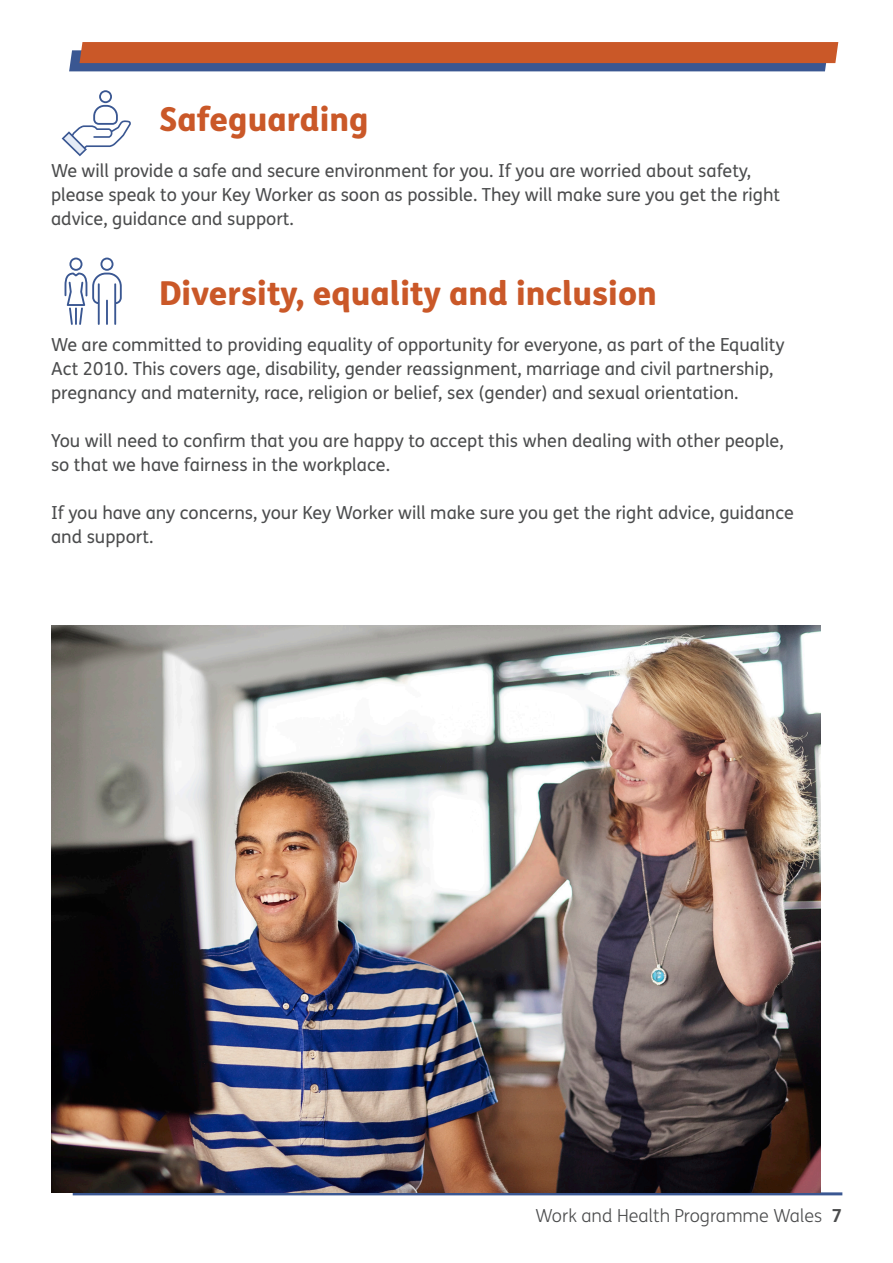
<style>
.page{position:relative;width:893px;height:1263px;background:#fff}
.page>*{position:absolute;margin:0;border:0;box-sizing:border-box;transform-origin:0 0}
.t1{font:800 33px "FS Me Pro";color:#ca5828}
.t2{font:18px/24px "FS Me Pro";color:#4b4c4d}
.t3{font:300 18px "FS Me Pro";color:#4b4c4d}
.s1{font-weight:700}
</style>
<div class="page">
<svg style="left:69px;top:42px;width:769px;height:29px;background:#a35947"></svg>
<hr style="left:73px;top:1192px;width:769px;height:3px;background:#3a5792">
<svg style="left:65px;top:258px;width:57px;height:67px"></svg>
<hr style="left:106px;top:300px;width:2px;height:25px;background:#3a5792">
<img style="left:51px;top:625px;width:770px;height:567px">
<svg style="left:62px;top:90px;width:69px;height:66px"></svg>
<p class="t1" style="left:159px;top:94px;width:211px">Safeguarding</p>
<p class="t2" style="left:51px;top:158px;width:731px">We will provide a safe and secure environment for you. If you are worried about safety, please speak to your Key Worker as soon as possible. They will make sure you get the right advice, guidance and support.</p>
<p class="t1" style="left:159px;top:267px;width:499px">Diversity, equality and inclusion</p>
<p class="t2" style="left:51px;top:332px;width:735px">We are committed to providing equality of opportunity for everyone, as part of the Equality<br>Act 2010. This covers age, disability, gender reassignment, marriage and civil partnership, pregnancy and maternity, race, religion or belief, sex (gender) and sexual orientation.</p>
<p class="t2" style="left:51px;top:428px;width:734px">You will need to confirm that you are happy to accept this when dealing with other people, so that we have fairness in the workplace.</p>
<p class="t2" style="left:51px;top:500px;width:744px">If you have any concerns, your Key Worker will make sure you get the right advice, guidance and support.</p>
<p class="t3" style="left:535px;top:1204px;width:308px">Work and Health Programme Wales <span class="s1">7</span></p>
</div>
